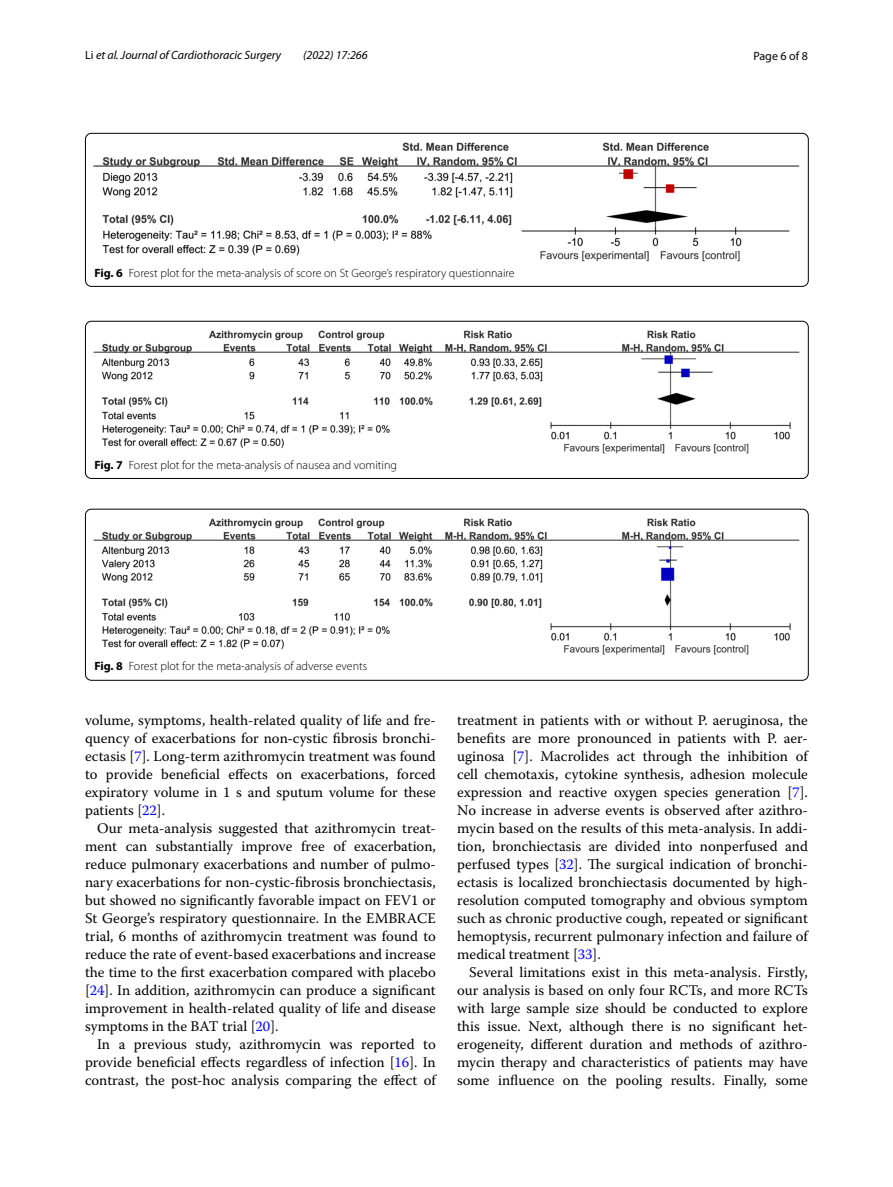
<style>
.page{position:relative;width:893px;height:1187px;background:#fff}
.page>*{position:absolute;margin:0;border:0;box-sizing:border-box;transform-origin:0 0}
.t1{font:14.7px/18px "Warnock Pro";color:#000;text-align:justify}
.t2{font:300 12px "Myriad Pro";color:#000}
.t3{font:italic 12px "Myriad Pro";color:#000}
.t4{font:12px "Myriad Pro";color:#000}
.s1{font-style:normal}
.s2{font-weight:700}
.s3{font-family:"STIX Math"}
.s4{color:#00f}
</style>
<div class="page">
<img style="left:94px;top:142px;width:706px;height:119px">
<div style="left:85px;top:133px;width:723px;height:153px;border:1px solid #000;border-radius:6px"></div>
<img style="left:94px;top:330px;width:706px;height:124px">
<div style="left:85px;top:321px;width:723px;height:157px;border:1px solid #000;border-radius:6px"></div>
<img style="left:94px;top:518px;width:706px;height:136px">
<div style="left:85px;top:509px;width:723px;height:171px;border:1px solid #000;border-radius:6px"></div>
<p class="t3" style="left:85px;top:48px;width:198px"><span class="s1">Li</span> et al. Journal of Cardiothoracic Surgery</p>
<p class="t3" style="left:303px;top:48px;width:66px">(2022) 17:266</p>
<p class="t4" style="left:753px;top:48px;width:56px">Page 6 of 8</p>
<p class="t2" style="left:94px;top:266px;width:422px"><span class="s2">Fig. 6</span> Forest plot for the meta-analysis of score on St George’s respiratory questionnaire</p>
<p class="t2" style="left:94px;top:458px;width:304px"><span class="s2">Fig. 7</span> Forest plot for the meta-analysis of nausea and vomiting</p>
<p class="t2" style="left:94px;top:659px;width:274px"><span class="s2">Fig. 8</span> Forest plot for the meta-analysis of adverse events</p>
<p class="t1" style="left:85px;top:711px;width:352px">volume, symptoms, health-related quality of life and fre&shy;quency of exacerbations for non<span class="s3">‐</span>cystic fibrosis bronchi&shy;ectasis [<span class="s4">7</span>]. Long-term azithromycin treatment was found to provide beneficial effects on exacerbations, forced expiratory volume in 1 s and sputum volume for these patients [<span class="s4">22</span>].</p>
<p class="t1" style="left:85px;top:819px;width:352px;text-indent:12px">Our meta-analysis suggested that azithromycin treat&shy;ment can substantially improve free of exacerbation, reduce pulmonary exacerbations and number of pulmo&shy;nary exacerbations for non-cystic-fibrosis bronchiectasis, but showed no significantly favorable impact on FEV1 or St George’s respiratory questionnaire. In the EMBRACE trial, 6 months of azithromycin treatment was found to reduce the rate of event-based exacerbations and increase the time to the first exacerbation compared with placebo [<span class="s4">24</span>]. In addition, azithromycin can produce a significant improvement in health-related quality of life and disease symptoms in the BAT trial [<span class="s4">20</span>].</p>
<p class="t1" style="left:85px;top:1035px;width:352px;text-indent:12px">In a previous study, azithromycin was reported to provide beneficial effects regardless of infection [<span class="s4">16</span>]. In contrast, the post-hoc analysis comparing the effect of</p>
<p class="t1" style="left:457px;top:711px;width:352px">treatment in patients with or without P. aeruginosa, the benefits are more pronounced in patients with P. aer&shy;uginosa [<span class="s4">7</span>]. Macrolides act through the inhibition of cell chemotaxis, cytokine synthesis, adhesion molecule expression and reactive oxygen species generation [<span class="s4">7</span>].<br>No increase in adverse events is observed after azithro&shy;mycin based on the results of this meta-analysis. In addi&shy;tion, bronchiectasis are divided into nonperfused and perfused types [<span class="s4">32</span>]. The surgical indication of bronchi&shy;ectasis is localized bronchiectasis documented by high&shy;resolution computed tomography and obvious symptom such as chronic productive cough, repeated or significant hemoptysis, recurrent pulmonary infection and failure of medical treatment [<span class="s4">33</span>].</p>
<p class="t1" style="left:457px;top:963px;width:352px;text-indent:12px">Several limitations exist in this meta-analysis. Firstly, our analysis is based on only four RCTs, and more RCTs with large sample size should be conducted to explore this issue. Next, although there is no significant het&shy;erogeneity, different duration and methods of azithro&shy;mycin therapy and characteristics of patients may have some influence on the pooling results. Finally, some</p>
</div>
